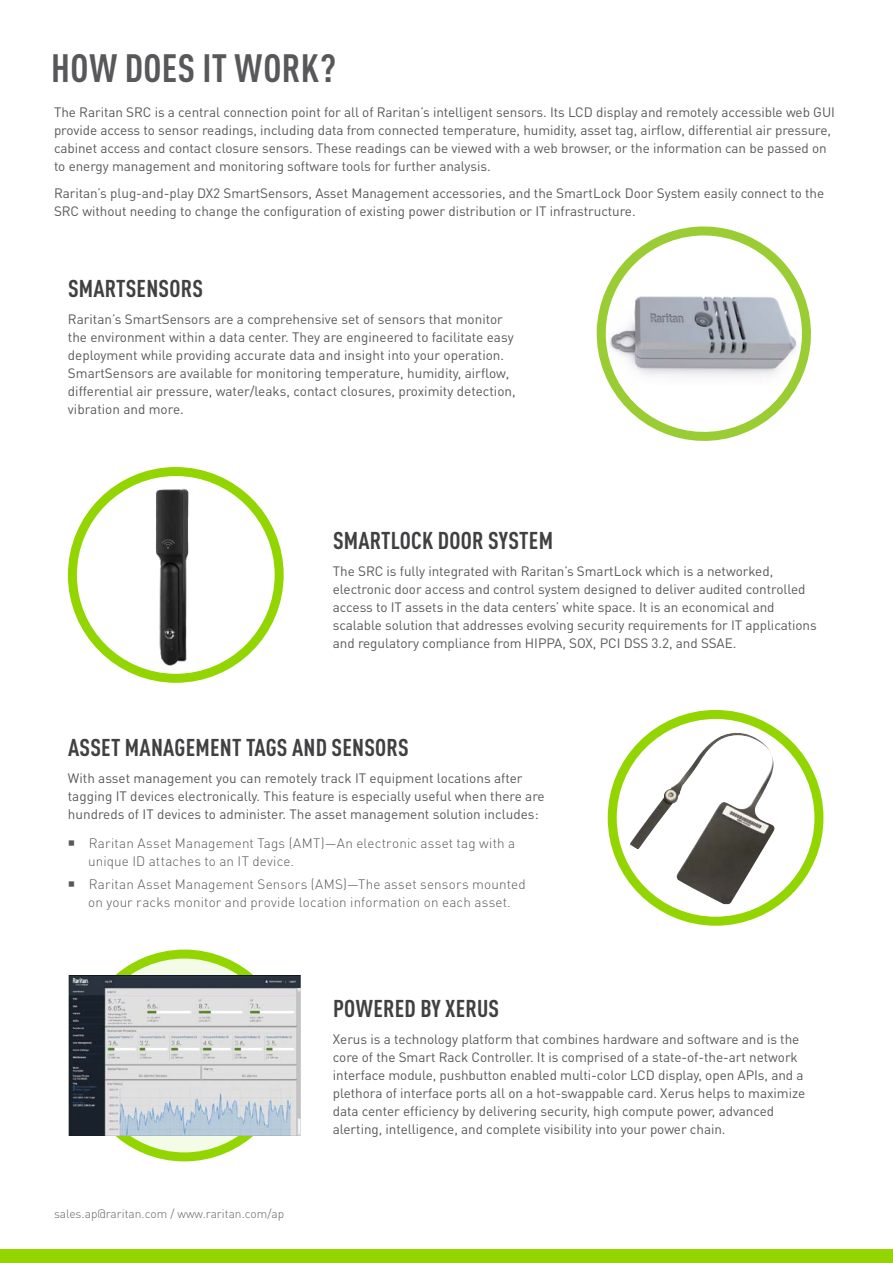
<style>
.page{position:relative;width:893px;height:1263px;background:#fff}
.page>*{position:absolute;margin:0;border:0;box-sizing:border-box;transform-origin:0 0}
.t1{font:700 condensed 39px "DIN Pro";letter-spacing:.01em;color:#58585b}
.t2{font:700 condensed 24px "DIN Pro";letter-spacing:.01em;color:#404042}
.t3{font:13.5px/18px "DIN Pro";letter-spacing:-.005em;color:#58585b}
.t4{font:300 13.5px/18px "DIN Pro";letter-spacing:.01em;color:#58585b}
.t5{font:300 12px "DIN Pro";color:#636467}
</style>
<div class="page">
<div style="left:0;top:1249px;width:893px;height:14px;background:#93d500"></div>
<svg style="left:83px;top:954px;width:203px;height:203px;background:#dcf0b3"></svg>
<div style="left:78px;top:949px;width:212px;height:212px;border:9px solid #93d500;border-radius:50%"></div>
<img style="left:68px;top:975px;width:232px;height:160px">
<img style="left:117px;top:471px;width:111px;height:207px">
<div style="left:68px;top:467px;width:216px;height:216px;border:9px solid #93d500;border-radius:50%"></div>
<svg style="left:596px;top:226px;width:215px;height:215px"></svg>
<img style="left:630px;top:733px;width:145px;height:171px">
<div style="left:608px;top:710px;width:215px;height:216px;border:9px solid #93d500;border-radius:50%"></div>
<h1 class="t1" style="left:51px;top:45px;width:286px">HOW DOES IT WORK?</h1>
<p class="t3" style="left:54px;top:103px;width:782px">The Raritan SRC is a central connection point for all of Raritan’s intelligent sensors. Its LCD display and remotely accessible web GUI provide access to sensor readings, including data from connected temperature, humidity, asset tag, airflow, differential air pressure, cabinet access and contact closure sensors. These readings can be viewed with a web browser, or the information can be passed on to energy management and monitoring software tools for further analysis.</p>
<p class="t3" style="left:54px;top:184px;width:772px">Raritan’s plug-and-play DX2 SmartSensors, Asset Management accessories, and the SmartLock Door System easily connect to the<br>SRC without needing to change the configuration of existing power distribution or IT infrastructure.</p>
<h2 class="t2" style="left:68px;top:274px;width:137px">SMARTSENSORS</h2>
<p class="t3" style="left:68px;top:310px;width:449px">Raritan’s SmartSensors are a comprehensive set of sensors that monitor the environment within a data center. They are engineered to facilitate easy deployment while providing accurate data and insight into your operation.<br>SmartSensors are available for monitoring temperature, humidity, airflow, differential air pressure, water/leaks, contact closures, proximity detection, vibration and more.</p>
<h2 class="t2" style="left:333px;top:526px;width:221px">SMARTLOCK DOOR SYSTEM</h2>
<p class="t3" style="left:333px;top:562px;width:485px">The SRC is fully integrated with Raritan’s SmartLock which is a networked, electronic door access and control system designed to deliver audited controlled access to IT assets in the data centers’ white space. It is an economical and scalable solution that addresses evolving security requirements for IT applications and regulatory compliance from HIPPA, SOX, PCI DSS 3.2, and SSAE.</p>
<h2 class="t2" style="left:68px;top:733px;width:342px">ASSET MANAGEMENT TAGS AND SENSORS</h2>
<p class="t3" style="left:68px;top:769px;width:478px">With asset management you can remotely track IT equipment locations after tagging IT devices electronically. This feature is especially useful when there are hundreds of IT devices to administer. The asset management solution includes:</p>
<p class="t4" style="left:88px;top:833px;width:429px">Raritan Asset Management Tags (AMT)—An electronic asset tag with a unique ID attaches to an IT device.</p>
<p class="t4" style="left:88px;top:875px;width:439px">Raritan Asset Management Sensors (AMS)—The asset sensors mounted on your racks monitor and provide location information on each asset.</p>
<p class="t5" style="left:54px;top:1206px;width:232px">sales.ap@raritan.com / www.raritan.com/ap</p>
<h2 class="t2" style="left:333px;top:994px;width:168px">POWERED BY XERUS</h2>
<p class="t3" style="left:333px;top:1030px;width:474px">Xerus is a technology platform that combines hardware and software and is the core of the Smart Rack Controller. It is comprised of a state-of-the-art network interface module, pushbutton enabled multi-color LCD display, open APIs, and a plethora of interface ports all on a hot-swappable card. Xerus helps to maximize data center efficiency by delivering security, high compute power, advanced alerting, intelligence, and complete visibility into your power chain.</p>
</div>
